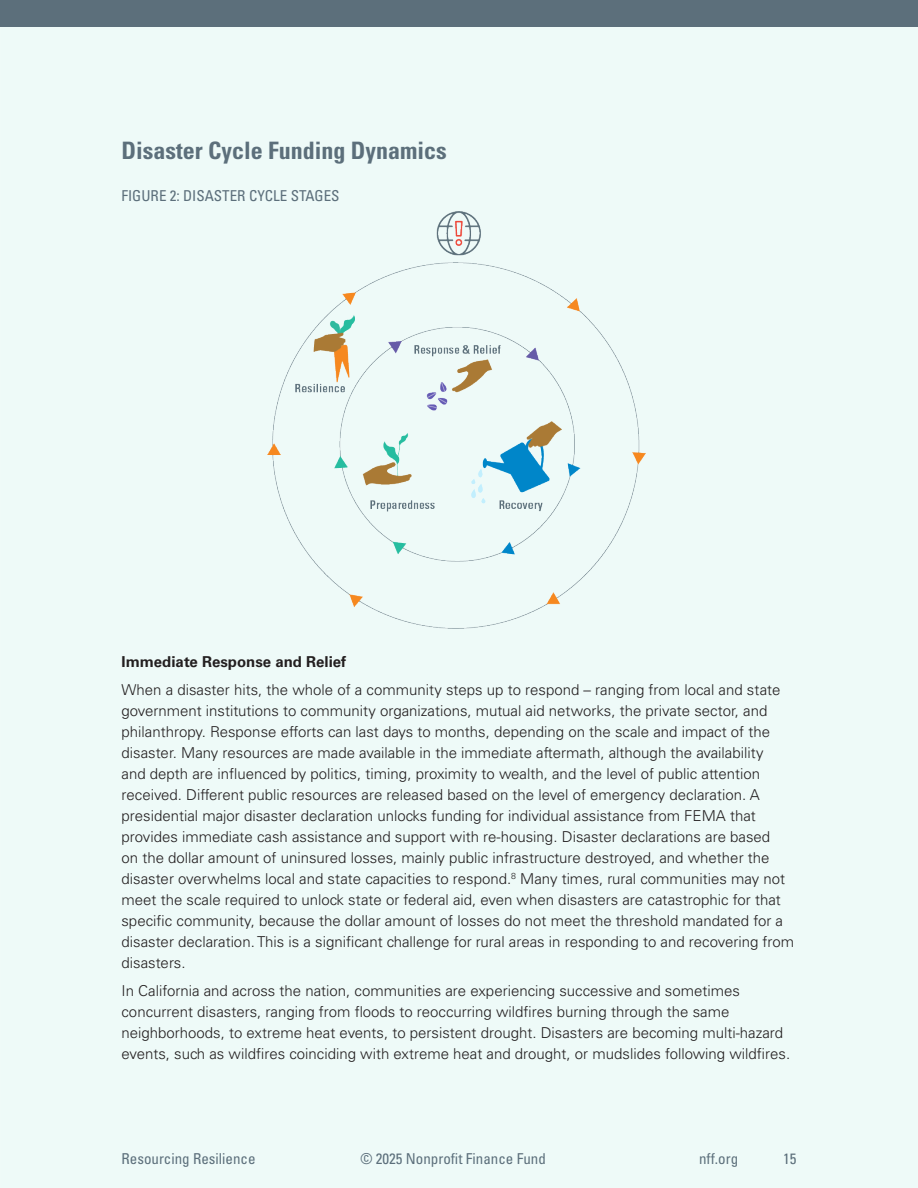
<style>
.page{position:relative;width:918px;height:1188px;background:#eefaf8}
.page>*{position:absolute;margin:0;border:0;box-sizing:border-box;transform-origin:0 0}
.t1{font:700 condensed 24px "Univers LT Std";color:#5c6f7b}
.t2{font:300 15px/21px "Univers LT Std";color:#231f20}
.t3{font:condensed 15px "Univers LT Std";color:#5c6f7b}
.t4{font:700 15px "Univers LT Std";color:#231f20}
</style>
<div class="page">
<img style="left:268px;top:211px;width:378px;height:418px">
<div style="left:0;top:0;width:918px;height:27px;background:#5c6f7b"></div>
<h1 class="t1" style="left:122px;top:136px;width:327px">Disaster Cycle Funding Dynamics</h1>
<p class="t3" style="left:122px;top:186px;width:220px">FIGURE 2: DISASTER CYCLE STAGES</p>
<p class="t4" style="left:122px;top:653px;width:226px">Immediate Response and Relief</p>
<p class="t2" style="left:121px;top:679px;width:674px">When a disaster hits, the whole of a community steps up to respond – ranging from local and state government institutions to community organizations, mutual aid networks, the private sector, and philanthropy. Response efforts can last days to months, depending on the scale and impact of the disaster. Many resources are made available in the immediate aftermath, although the availability<br>and depth are influenced by politics, timing, proximity to wealth, and the level of public attention received. Different public resources are released based on the level of emergency declaration. A presidential major disaster declaration unlocks funding for individual assistance from FEMA that provides immediate cash assistance and support with re-housing. Disaster declarations are based<br>on the dollar amount of uninsured losses, mainly public infrastructure destroyed, and whether the disaster overwhelms local and state capacities to respond.<sup>8</sup> Many times, rural communities may not meet the scale required to unlock state or federal aid, even when disasters are catastrophic for that specific community, because the dollar amount of losses do not meet the threshold mandated for a disaster declaration. This is a significant challenge for rural areas in responding to and recovering from disasters.</p>
<p class="t2" style="left:121px;top:980px;width:670px">In California and across the nation, communities are experiencing successive and sometimes concurrent disasters, ranging from floods to reoccurring wildfires burning through the same neighborhoods, to extreme heat events, to persistent drought. Disasters are becoming multi-hazard events, such as wildfires coinciding with extreme heat and drought, or mudslides following wildfires.</p>
<p class="t3" style="left:122px;top:1150px;width:136px">Resourcing Resilience</p>
<p class="t3" style="left:361px;top:1150px;width:187px">© 2025 Nonprofit Finance Fund</p>
<p class="t3" style="left:699px;top:1150px;width:41px">nff.org</p>
<p class="t3" style="left:783px;top:1150px;width:15px">15</p>
</div>
